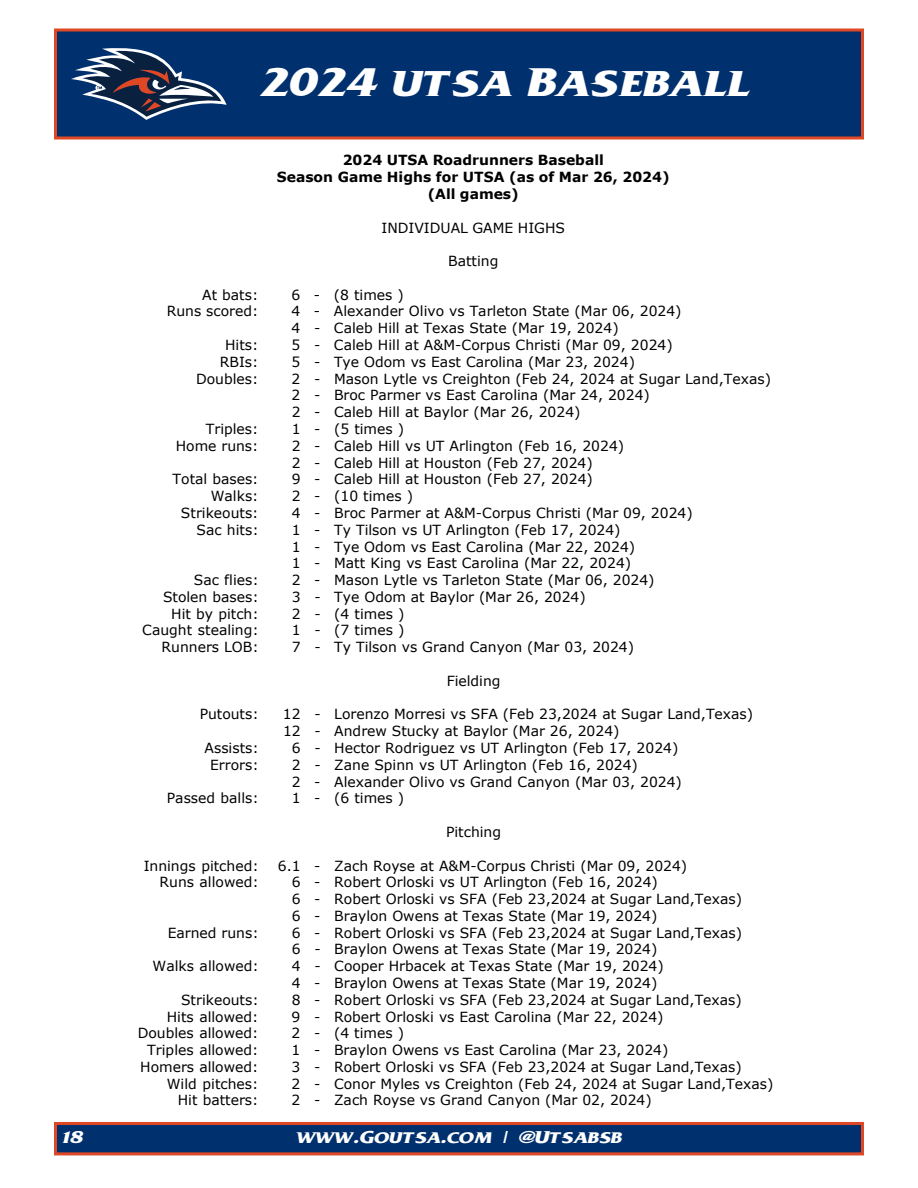
<style>
.page{position:relative;width:918px;height:1188px;background:#fff}
.page>*{position:absolute;margin:0;border:0;box-sizing:border-box;transform-origin:0 0}
.t1{font:700 42px "UTSA";color:#fff}
.t2{font:700 18px "UTSA";color:#fff}
.t3{font:13.95px/16.8px "Verdana";color:#000}
.t4{font:700 13.95px/16.8px "Verdana";color:#000;text-align:center}
</style>
<div class="page">
<div style="left:54px;top:28px;width:810px;height:112px;background:#00306d;border:3px solid #e04825"></div>
<div style="left:54px;top:1122px;width:810px;height:33px;background:#00306d;border:3px solid #e04825"></div>
<svg style="left:71px;top:48px;width:156px;height:72px"></svg>
<h1 class="t1" style="left:259px;top:57px;width:491px">2024 utsa Baseball</h1>
<p class="t4" style="left:277px;top:152px;width:394px">2024 UTSA Roadrunners Baseball<br>Season Game Highs for UTSA (as of Mar 26, 2024) (All games)</p>
<p class="t3" style="left:382px;top:219px;width:185px">INDIVIDUAL GAME HIGHS</p>
<p class="t3" style="left:448px;top:253px;width:52px">Batting</p>
<p class="t3" style="left:202px;top:286px;width:58px">At bats:</p>
<p class="t3" style="left:292px;top:286px;width:114px">6 - (8 times )</p>
<p class="t3" style="left:167px;top:303px;width:93px">Runs scored:</p>
<p class="t3" style="left:292px;top:303px;width:392px">4 - Alexander Olivo vs Tarleton State (Mar 06, 2024)<br>4 - Caleb Hill at Texas State (Mar 19, 2024)</p>
<p class="t3" style="left:225px;top:337px;width:35px">Hits:</p>
<p class="t3" style="left:292px;top:337px;width:383px">5 - Caleb Hill at A&amp;M-Corpus Christi (Mar 09, 2024)</p>
<p class="t3" style="left:220px;top:354px;width:40px">RBIs:</p>
<p class="t3" style="left:292px;top:354px;width:345px">5 - Tye Odom vs East Carolina (Mar 23, 2024)</p>
<p class="t3" style="left:196px;top:370px;width:64px">Doubles:</p>
<p class="t3" style="left:292px;top:370px;width:481px">2 - Mason Lytle vs Creighton (Feb 24, 2024 at Sugar Land,Texas)<br>2 - Broc Parmer vs East Carolina (Mar 24, 2024)<br>2 - Caleb Hill at Baylor (Mar 26, 2024)</p>
<p class="t3" style="left:206px;top:421px;width:54px">Triples:</p>
<p class="t3" style="left:292px;top:421px;width:114px">1 - (5 times )</p>
<p class="t3" style="left:176px;top:438px;width:84px">Home runs:</p>
<p class="t3" style="left:292px;top:438px;width:334px">2 - Caleb Hill vs UT Arlington (Feb 16, 2024)<br>2 - Caleb Hill at Houston (Feb 27, 2024)</p>
<p class="t3" style="left:173px;top:471px;width:87px">Total bases:</p>
<p class="t3" style="left:292px;top:471px;width:303px">9 - Caleb Hill at Houston (Feb 27, 2024)</p>
<p class="t3" style="left:211px;top:488px;width:49px">Walks:</p>
<p class="t3" style="left:292px;top:488px;width:123px">2 - (10 times )</p>
<p class="t3" style="left:181px;top:505px;width:79px">Strikeouts:</p>
<p class="t3" style="left:292px;top:505px;width:403px">4 - Broc Parmer at A&amp;M-Corpus Christi (Mar 09, 2024)</p>
<p class="t3" style="left:197px;top:521px;width:64px">Sac hits:</p>
<p class="t3" style="left:292px;top:521px;width:345px">1 - Ty Tilson vs UT Arlington (Feb 17, 2024)<br>1 - Tye Odom vs East Carolina (Mar 22, 2024)<br>1 - Matt King vs East Carolina (Mar 22, 2024)</p>
<p class="t3" style="left:194px;top:572px;width:66px">Sac flies:</p>
<p class="t3" style="left:292px;top:572px;width:364px">2 - Mason Lytle vs Tarleton State (Mar 06, 2024)</p>
<p class="t3" style="left:163px;top:589px;width:97px">Stolen bases:</p>
<p class="t3" style="left:292px;top:589px;width:295px">3 - Tye Odom at Baylor (Mar 26, 2024)</p>
<p class="t3" style="left:171px;top:605px;width:89px">Hit by pitch:</p>
<p class="t3" style="left:292px;top:605px;width:114px">2 - (4 times )</p>
<p class="t3" style="left:142px;top:622px;width:118px">Caught stealing:</p>
<p class="t3" style="left:292px;top:622px;width:114px">1 - (7 times )</p>
<p class="t3" style="left:162px;top:639px;width:99px">Runners LOB:</p>
<p class="t3" style="left:292px;top:639px;width:344px">7 - Ty Tilson vs Grand Canyon (Mar 03, 2024)</p>
<p class="t3" style="left:447px;top:673px;width:55px">Fielding</p>
<p class="t3" style="left:200px;top:706px;width:61px">Putouts:</p>
<p class="t3" style="left:283px;top:706px;width:472px">12 - Lorenzo Morresi vs SFA (Feb 23,2024 at Sugar Land,Texas)<br>12 - Andrew Stucky at Baylor (Mar 26, 2024)</p>
<p class="t3" style="left:205px;top:740px;width:56px">Assists:</p>
<p class="t3" style="left:292px;top:740px;width:388px">6 - Hector Rodriguez vs UT Arlington (Feb 17, 2024)</p>
<p class="t3" style="left:210px;top:757px;width:50px">Errors:</p>
<p class="t3" style="left:292px;top:757px;width:392px">2 - Zane Spinn vs UT Arlington (Feb 16, 2024)<br>2 - Alexander Olivo vs Grand Canyon (Mar 03, 2024)</p>
<p class="t3" style="left:167px;top:790px;width:93px">Passed balls:</p>
<p class="t3" style="left:292px;top:790px;width:114px">1 - (6 times )</p>
<p class="t3" style="left:446px;top:824px;width:57px">Pitching</p>
<p class="t3" style="left:144px;top:857px;width:116px">Innings pitched:</p>
<p class="t3" style="left:278px;top:857px;width:411px">6.1 - Zach Royse at A&amp;M-Corpus Christi (Mar 09, 2024)</p>
<p class="t3" style="left:160px;top:874px;width:101px">Runs allowed:</p>
<p class="t3" style="left:292px;top:874px;width:452px">6 - Robert Orloski vs UT Arlington (Feb 16, 2024)<br>6 - Robert Orloski vs SFA (Feb 23,2024 at Sugar Land,Texas)<br>6 - Braylon Owens at Texas State (Mar 19, 2024)</p>
<p class="t3" style="left:168px;top:924px;width:92px">Earned runs:</p>
<p class="t3" style="left:292px;top:924px;width:452px">6 - Robert Orloski vs SFA (Feb 23,2024 at Sugar Land,Texas)<br>6 - Braylon Owens at Texas State (Mar 19, 2024)</p>
<p class="t3" style="left:153px;top:958px;width:108px">Walks allowed:</p>
<p class="t3" style="left:292px;top:958px;width:373px">4 - Cooper Hrbacek at Texas State (Mar 19, 2024)<br>4 - Braylon Owens at Texas State (Mar 19, 2024)</p>
<p class="t3" style="left:181px;top:992px;width:79px">Strikeouts:</p>
<p class="t3" style="left:292px;top:991px;width:451px">8 - Robert Orloski vs SFA (Feb 23,2024 at Sugar Land,Texas)</p>
<p class="t3" style="left:167px;top:1008px;width:93px">Hits allowed:</p>
<p class="t3" style="left:292px;top:1008px;width:373px">9 - Robert Orloski vs East Carolina (Mar 22, 2024)</p>
<p class="t3" style="left:138px;top:1025px;width:122px">Doubles allowed:</p>
<p class="t3" style="left:292px;top:1025px;width:114px">2 - (4 times )</p>
<p class="t3" style="left:147px;top:1042px;width:113px">Triples allowed:</p>
<p class="t3" style="left:292px;top:1042px;width:378px">1 - Braylon Owens vs East Carolina (Mar 23, 2024)</p>
<p class="t3" style="left:140px;top:1059px;width:120px">Homers allowed:</p>
<p class="t3" style="left:292px;top:1059px;width:452px">3 - Robert Orloski vs SFA (Feb 23,2024 at Sugar Land,Texas)</p>
<p class="t3" style="left:167px;top:1075px;width:93px">Wild pitches:</p>
<p class="t3" style="left:292px;top:1075px;width:483px">2 - Conor Myles vs Creighton (Feb 24, 2024 at Sugar Land,Texas)</p>
<p class="t3" style="left:178px;top:1092px;width:82px">Hit batters:</p>
<p class="t3" style="left:292px;top:1092px;width:362px">2 - Zach Royse vs Grand Canyon (Mar 02, 2024)</p>
<p class="t2" style="left:62px;top:1126px;width:23px">18</p>
<p class="t2" style="left:296px;top:1126px;width:327px">www.Goutsa.com | @Utsabsb</p>
</div>
